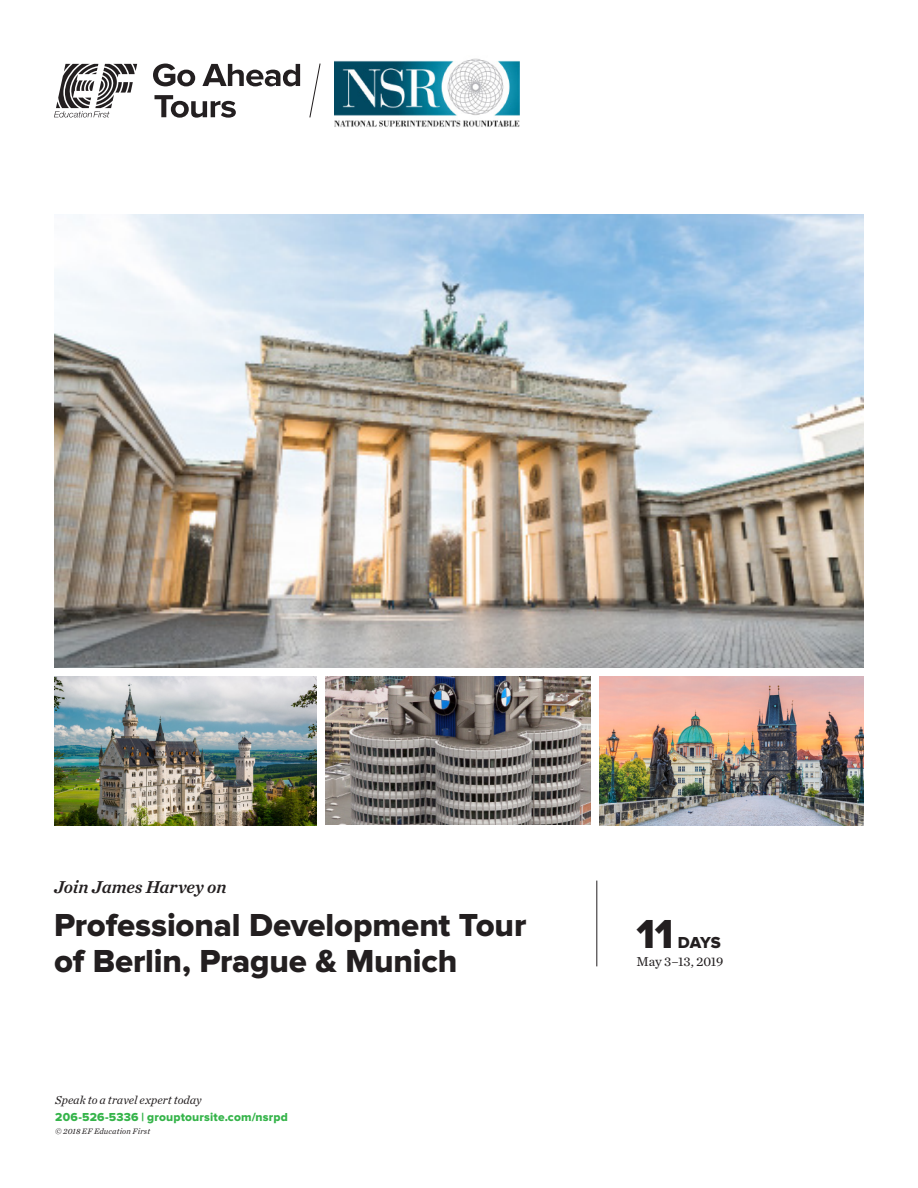
<style>
.page{position:relative;width:918px;height:1188px;background:#fff}
.page>*{position:absolute;margin:0;border:0;box-sizing:border-box;transform-origin:0 0}
.t1{font:42px "Proxima Nova Extrabld";color:#231f20}
.t2{font:33px/36px "Proxima Nova Extrabld";letter-spacing:-.005em;color:#231f20}
.t3{font:italic 18px "Chronicle Text G1 Semi";letter-spacing:-.01em;color:#231f20}
.t4{font:16.5px "Proxima Nova Extrabld";color:#231f20}
.t5{font:13.5px "Chronicle Text G1";letter-spacing:-.005em;color:#231f20}
.t6{font:12px "Proxima Nova Extrabld";letter-spacing:.015em;color:#35b44a}
.t7{font:italic 12px "Chronicle Text G1";color:#231f20}
.t8{font:italic 8.25px "Chronicle Text G1";letter-spacing:.015em;color:#231f20}
</style>
<div class="page">
<img style="left:54px;top:215px;width:810px;height:453px">
<img style="left:325px;top:677px;width:265px;height:148px">
<img style="left:54px;top:676px;width:262px;height:149px">
<img style="left:599px;top:676px;width:265px;height:149px">
<hr style="left:597px;top:881px;width:1px;height:85px;background:#231f20">
<svg style="left:54px;top:64px;width:83px;height:53px"></svg>
<svg style="left:153px;top:64px;width:42px;height:22px"></svg>
<svg style="left:202px;top:64px;width:98px;height:22px"></svg>
<svg style="left:155px;top:95px;width:81px;height:23px"></svg>
<svg style="left:309px;top:63px;width:12px;height:55px"></svg>
<img style="left:335px;top:58px;width:185px;height:69px">
<p class="t3" style="left:54px;top:873px;width:174px">Join James Harvey on</p>
<p class="t2" style="left:54px;top:908px;width:474px">Professional Development Tour of Berlin, Prague &amp; Munich</p>
<p class="t7" style="left:55px;top:1091px;width:148px">Speak to a travel expert today</p>
<p class="t6" style="left:55px;top:1111px;width:234px">206-526-5336 | grouptoursite.com/nsrpd</p>
<p class="t8" style="left:55px;top:1125px;width:96px">© 2018 EF Education First</p>
<p class="t1" style="left:636px;top:915px;width:39px">11</p>
<p class="t4" style="left:678px;top:935px;width:44px">DAYS</p>
<p class="t5" style="left:636px;top:951px;width:89px">May 3–13, 2019</p>
</div>
